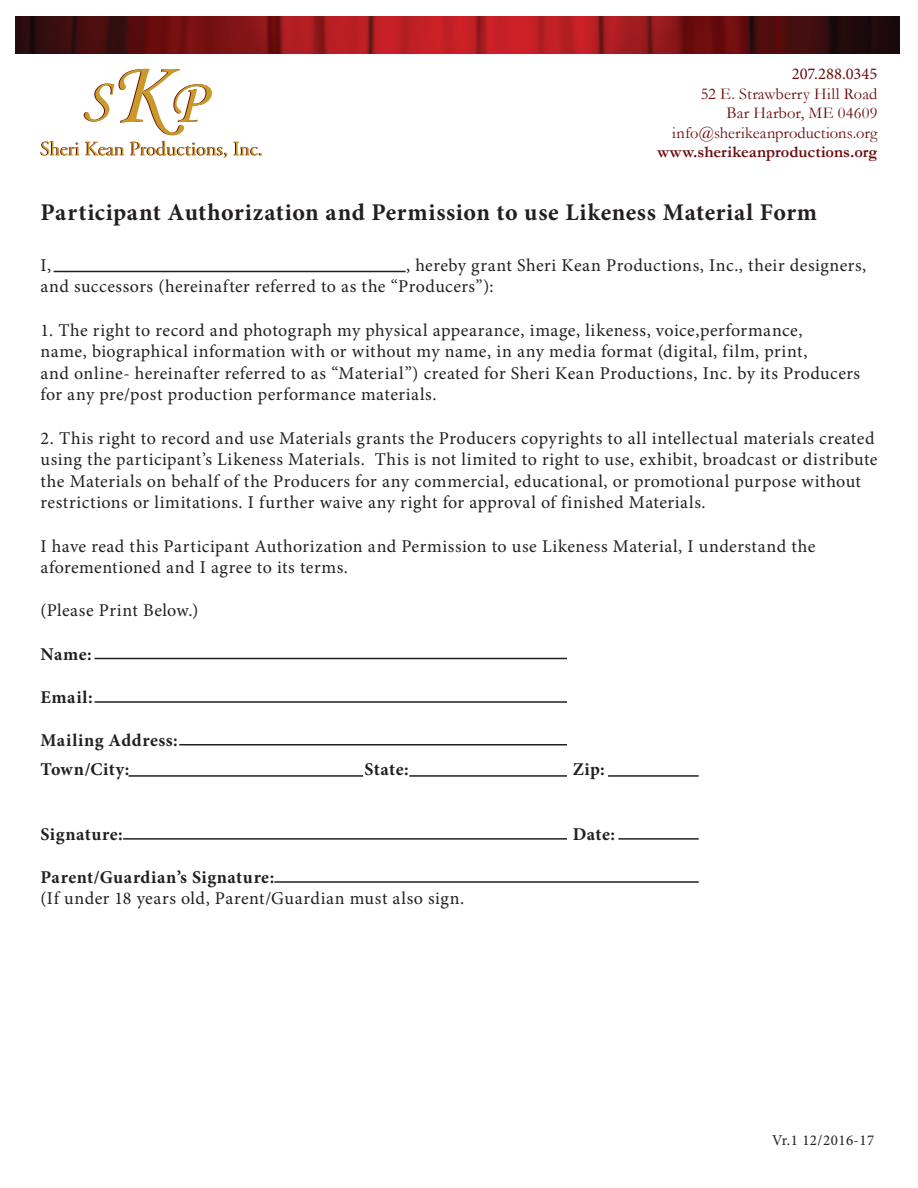
<style>
.page{position:relative;width:918px;height:1188px;background:#fff}
.page>*{position:absolute;margin:0;border:0;box-sizing:border-box;transform-origin:0 0}
.t1{font:700 24px "Minion Pro";letter-spacing:.025em;color:#231f20}
.Bodycopy{font:18px/21.6px "Minion Pro";letter-spacing:.025em;color:#231f20}
.Bodycopy-2{font:700 18px/28.8px "Minion Pro";letter-spacing:.025em;color:#231f20}
.t2{font:16.5px/19.5px "Garamond";letter-spacing:.005em;color:#6b0b0d;text-align:right}
.t3{font:700 16.5px "Garamond";color:#6b0b0d}
.t4{font:16.5px "Minion Pro";letter-spacing:.005em;color:#6b0b0d}
.t5{font:15px "Minion Pro";letter-spacing:.03em;color:#231f20}
</style>
<div class="page">
<hr style="left:274px;top:881px;width:425px;height:2px;background:#231f20">
<hr style="left:94px;top:658px;width:473px;height:1px;background:#231f20">
<hr style="left:94px;top:701px;width:473px;height:2px;background:#231f20">
<hr style="left:179px;top:744px;width:388px;height:2px;background:#231f20">
<hr style="left:129px;top:775px;width:234px;height:2px;background:#231f20">
<hr style="left:123px;top:838px;width:444px;height:2px;background:#231f20">
<hr style="left:409px;top:775px;width:158px;height:2px;background:#231f20">
<hr style="left:608px;top:775px;width:91px;height:2px;background:#231f20">
<hr style="left:618px;top:838px;width:81px;height:2px;background:#231f20">
<hr style="left:54px;top:271px;width:352px;height:1px;background:#231f20">
<svg style="left:84px;top:69px;width:128px;height:66px"></svg>
<svg style="left:40px;top:141px;width:187px;height:17px"></svg>
<svg style="left:233px;top:142px;width:29px;height:13px"></svg>
<img style="left:15px;top:16px;width:885px;height:37px">
<p class="t4" style="left:792px;top:63px;width:87px">207.288.0345</p>
<p class="t2" style="left:672px;top:83px;width:207px">52 E. Strawberry Hill Road<br>Bar Harbor, ME 04609 info@sherikeanproductions.org</p>
<p class="t3" style="left:658px;top:141px;width:221px">www.sherikeanproductions.org</p>
<p class="t1" style="left:40px;top:196px;width:778px">Participant Authorization and Permission to use Likeness Material Form</p>
<p class="Bodycopy" style="left:40px;top:254px;width:12px">I,</p>
<p class="Bodycopy" style="left:40px;top:254px;width:827px;text-indent:366px">, hereby grant Sheri Kean Productions, Inc., their designers, and successors (hereinafter referred to as the “Producers”):</p>
<p class="Bodycopy" style="left:40px;top:319px;width:821px">1. The right to record and photograph my physical appearance, image, likeness, voice,performance,<br>name, biographical information with or without my name, in any media format (digital, film, print,<br>and online- hereinafter referred to as “Material”) created for Sheri Kean Productions, Inc. by its Producers for any pre/post production performance materials.</p>
<p class="Bodycopy" style="left:40px;top:427px;width:839px">2. This right to record and use Materials grants the Producers copyrights to all intellectual materials created using the participant’s Likeness Materials. This is not limited to right to use, exhibit, broadcast or distribute the Materials on behalf of the Producers for any commercial, educational, or promotional purpose without restrictions or limitations. I further waive any right for approval of finished Materials.</p>
<p class="Bodycopy" style="left:40px;top:535px;width:776px">I have read this Participant Authorization and Permission to use Likeness Material, I understand the aforementioned and I agree to its terms.</p>
<p class="Bodycopy" style="left:40px;top:600px;width:159px">(Please Print Below.)</p>
<p class="Bodycopy-2" style="left:40px;top:639px;width:53px">Name:</p>
<p class="Bodycopy-2" style="left:40px;top:682px;width:54px">Email:</p>
<p class="Bodycopy-2" style="left:40px;top:726px;width:139px">Mailing Address:<br>Town/City:</p>
<p class="Bodycopy-2" style="left:364px;top:754px;width:46px">State:</p>
<p class="Bodycopy-2" style="left:573px;top:754px;width:34px">Zip:</p>
<p class="Bodycopy-2" style="left:40px;top:819px;width:84px">Signature:</p>
<p class="Bodycopy-2" style="left:573px;top:819px;width:44px">Date:</p>
<p class="Bodycopy-2" style="left:40px;top:862px;width:235px">Parent/Guardian’s Signature:</p>
<p class="Bodycopy" style="left:40px;top:888px;width:425px">(If under 18 years old, Parent/Guardian must also sign.</p>
<p class="t5" style="left:772px;top:1130px;width:104px">Vr.1 12/2016-17</p>
</div>
